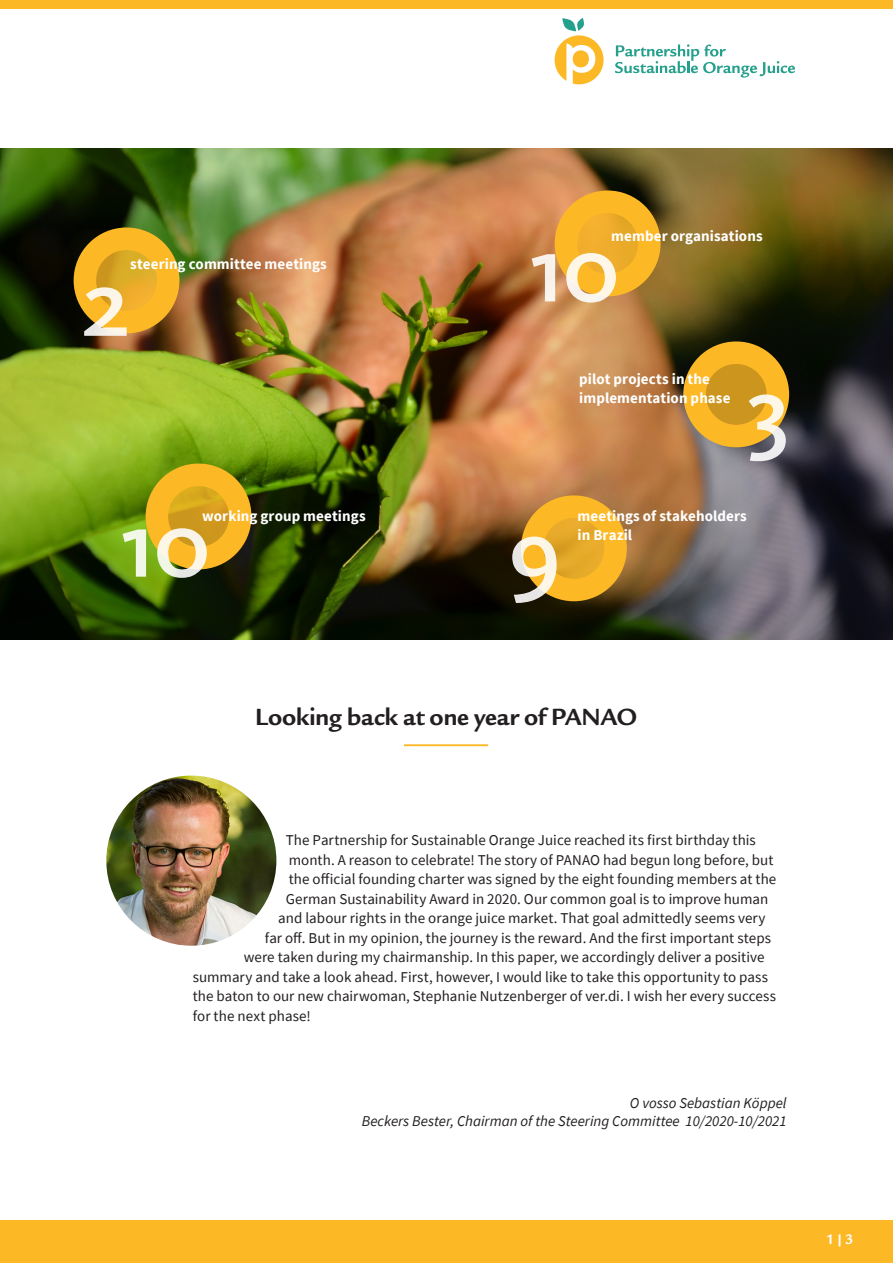
<style>
.page{position:relative;width:893px;height:1263px;background:#fff}
.page>*{position:absolute;margin:0;border:0;box-sizing:border-box;transform-origin:0 0}
.t1{font:500 97.5px "Kievit";color:#fff}
.H1_einzeilig{font:700 25.5px "Legacy Sans ITC Std";letter-spacing:-.005em;color:#231f20}
.Text_DE{font:15px "Source Sans Pro";color:#231f20}
.Text_DE-2{font:700 15px/19.5px "Source Sans Pro";letter-spacing:.005em;color:#fff}
.t2{font:italic 15px/18px "Source Sans Pro";color:#231f20;text-align:right}
.t3{font:700 15px "Legacy Sans ITC Std";color:#fff}
</style>
<div class="page">
<svg style="left:555px;top:18px;width:49px;height:66px"></svg>
<svg style="left:615px;top:44px;width:180px;height:34px"></svg>
<div style="left:0;top:1220px;width:893px;height:43px;background:#fcb825"></div>
<div style="left:0;top:0;width:893px;height:9px;background:#fcb825"></div>
<img style="left:0;top:149px;width:893px;height:490px">
<hr style="left:404px;top:744px;width:84px;height:2px;background:#fcb825">
<img style="left:106px;top:776px;width:170px;height:170px;border-radius:85px">
<div style="left:555px;top:191px;width:106px;height:105px;border:22px solid #fcb825;border-radius:50%"></div>
<svg style="left:566px;top:202px;width:83px;height:83px;background:#f4b128"></svg>
<div style="left:74px;top:227px;width:105px;height:106px;border:22px solid #fcb825;border-radius:50%"></div>
<svg style="left:85px;top:239px;width:83px;height:83px;background:#ecaf25"></svg>
<div style="left:146px;top:464px;width:105px;height:105px;border:22px solid #fcb825;border-radius:50%"></div>
<svg style="left:157px;top:475px;width:83px;height:83px;background:#e5a921"></svg>
<div style="left:521px;top:495px;width:106px;height:106px;border:22px solid #fcb825;border-radius:50%"></div>
<svg style="left:532px;top:507px;width:84px;height:83px;background:#efaf26"></svg>
<div style="left:683px;top:341px;width:106px;height:106px;border:22px solid #fcb825;border-radius:50%"></div>
<svg style="left:694px;top:353px;width:84px;height:83px;background:#e2a521"></svg>
<p class="Text_DE-2" style="left:130px;top:254px;width:198px">steering committee meetings</p>
<h1 class="t1" style="left:82px;top:247px;width:50px">2</h1>
<p class="Text_DE-2" style="left:202px;top:506px;width:165px">working group meetings</p>
<h1 class="t1" style="left:120px;top:488px;width:92px">10</h1>
<p class="Text_DE-2" style="left:611px;top:226px;width:153px">member organisations</p>
<h1 class="t1" style="left:529px;top:213px;width:92px">10</h1>
<p class="Text_DE-2" style="left:579px;top:369px;width:153px">pilot projects in the implementation phase</p>
<h1 class="t1" style="left:746px;top:354px;width:45px">3</h1>
<h1 class="t1" style="left:509px;top:496px;width:53px">9</h1>
<p class="Text_DE-2" style="left:577px;top:506px;width:171px">meetings of stakeholders in Brazil</p>
<p class="H1_einzeilig" style="left:255px;top:702px;width:383px">Looking back at one year of PANAO</p>
<p class="Text_DE" style="left:286px;top:831px;width:472px">The Partnership for Sustainable Orange Juice reached its first birthday this</p>
<p class="Text_DE" style="left:289px;top:850px;width:486px">month. A reason to celebrate! The story of PANAO had begun long before, but</p>
<p class="Text_DE" style="left:289px;top:870px;width:489px">the official founding charter was signed by the eight founding members at the</p>
<p class="Text_DE" style="left:286px;top:889px;width:484px">German Sustainability Award in 2020. Our common goal is to improve human</p>
<p class="Text_DE" style="left:278px;top:909px;width:489px">and labour rights in the orange juice market. That goal admittedly seems very</p>
<p class="Text_DE" style="left:265px;top:928px;width:508px">far off. But in my opinion, the journey is the reward. And the first important steps</p>
<p class="Text_DE" style="left:244px;top:948px;width:522px">were taken during my chairmanship. In this paper, we accordingly deliver a positive</p>
<p class="Text_DE" style="left:193px;top:967px;width:577px">summary and take a look ahead. First, however, I would like to take this opportunity to pass</p>
<p class="Text_DE" style="left:193px;top:987px;width:585px">the baton to our new chairwoman, Stephanie Nutzenberger of ver.di. I wish her every success</p>
<p class="Text_DE" style="left:193px;top:1006px;width:120px">for the next phase!</p>
<p class="t2" style="left:362px;top:1094px;width:426px">O vosso Sebastian Köppel<br>Beckers Bester, Chairman of the Steering Committee 10/2020-10/2021</p>
<p class="t3" style="left:826px;top:1230px;width:29px">1|3</p>
</div>
